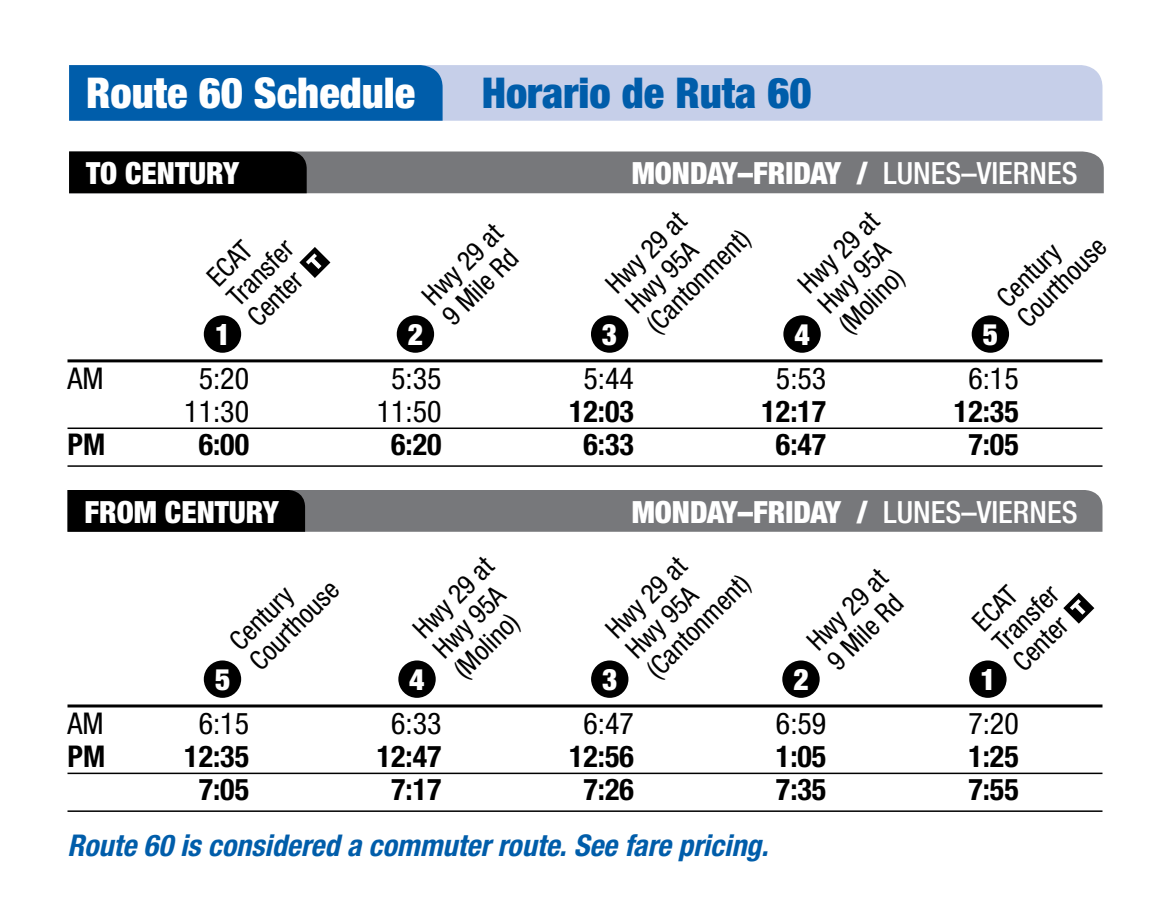
<style>
.page{position:relative;width:1170px;height:900px;background:#fff}
.page>*{position:absolute;margin:0;border:0;box-sizing:border-box;transform-origin:0 0}
.t1{font:900 42.5px "Helv Neue Cond";color:#fff}
.t2{font:900 42.5px "Helv Neue Cond";color:#005daa}
.t3{font:900 30.5px "Helv Neue Cond";color:#fff}
.t4{font:700 30px "Helv Neue Cond Bd";color:#000}
.t5{font:30px "Helv Neue Cond";color:#000}
.t6{font:italic 700 condensed 30px "Helvetica Neue";color:#005daa}
.t7{font:900 29.75px "Helv Neue Cond";color:#fff}
.t8{font:27px "Helv Neue Cond";color:#000}
.s1{font-family:"Helv Neue Cond Med";font-weight:500}
</style>
<div class="page">
<div style="left:443px;top:65px;width:659px;height:56px;background:#c6cfe9"></div>
<div style="left:69px;top:65px;width:374px;height:56px;background:#005daa"></div>
<div style="left:307px;top:151px;width:797px;height:42px;background:#77787b"></div>
<div style="left:69px;top:151px;width:238px;height:42px;background:#000"></div>
<div style="left:591px;top:315px;width:37px;height:38px;background:#000;border-radius:50%"></div>
<div style="left:591px;top:660px;width:37px;height:38px;background:#000;border-radius:50%"></div>
<div style="left:783px;top:315px;width:38px;height:38px;background:#000;border-radius:50%"></div>
<div style="left:398px;top:660px;width:38px;height:38px;background:#000;border-radius:50%"></div>
<div style="left:397px;top:315px;width:37px;height:38px;background:#000;border-radius:50%"></div>
<div style="left:782px;top:660px;width:38px;height:38px;background:#000;border-radius:50%"></div>
<div style="left:204px;top:660px;width:37px;height:38px;background:#000;border-radius:50%"></div>
<div style="left:972px;top:315px;width:37px;height:38px;background:#000;border-radius:50%"></div>
<hr style="left:68px;top:704px;width:1035px;height:3px;background:#000">
<hr style="left:68px;top:359px;width:1035px;height:3px;background:#000">
<hr style="left:68px;top:773px;width:1035px;height:1px;background:#000">
<hr style="left:68px;top:428px;width:1035px;height:1px;background:#000">
<hr style="left:68px;top:810px;width:1035px;height:2px;background:#000">
<hr style="left:68px;top:465px;width:1035px;height:2px;background:#000">
<div style="left:305px;top:490px;width:797px;height:42px;background:#77787b"></div>
<div style="left:68px;top:490px;width:237px;height:42px;background:#000"></div>
<div style="left:204px;top:315px;width:37px;height:38px;background:#000;border-radius:50%"></div>
<svg style="left:299px;top:247px;width:31px;height:31px"></svg>
<div style="left:969px;top:660px;width:38px;height:38px;background:#000;border-radius:50%"></div>
<svg style="left:1063px;top:593px;width:31px;height:31px"></svg>
<p class="t1" style="left:86px;top:67px;width:331px">Route 60 Schedule</p>
<p class="t2" style="left:482px;top:67px;width:332px">Horario de Ruta 60</p>
<p class="t3" style="left:86px;top:155px;width:154px">TO CENTURY</p>
<p class="t3" style="left:632px;top:155px;width:447px">MONDAY–FRIDAY / <span class="s1">LUNES–VIERNES</span></p>
<p class="t5" style="left:68px;top:361px;width:38px">AM</p>
<p class="t4" style="left:68px;top:426px;width:39px">PM</p>
<p class="t8" style="left:201px;top:270px;width:53px;rotate:-45deg">ECAT</p>
<p class="t8" style="left:221px;top:290px;width:82px;rotate:-45deg">Transfer</p>
<p class="t8" style="left:241px;top:310px;width:67px;rotate:-45deg">Center</p>
<p class="t7" style="left:215px;top:316px;width:17px">1</p>
<p class="t5" style="left:199px;top:361px;width:52px">5:20</p>
<p class="t5" style="left:184px;top:394px;width:66px">11:30</p>
<p class="t4" style="left:199px;top:426px;width:52px">6:00</p>
<p class="t8" style="left:416px;top:289px;width:103px;rotate:-45deg">Hwy 29 at</p>
<p class="t8" style="left:436px;top:309px;width:96px;rotate:-45deg">9 Mile Rd</p>
<p class="t7" style="left:408px;top:316px;width:17px">2</p>
<p class="t5" style="left:391px;top:361px;width:52px">5:35</p>
<p class="t5" style="left:377px;top:394px;width:66px">11:50</p>
<p class="t4" style="left:391px;top:426px;width:52px">6:20</p>
<p class="t8" style="left:599px;top:277px;width:103px;rotate:-45deg">Hwy 29 at</p>
<p class="t8" style="left:640px;top:317px;width:135px;rotate:-45deg">(Cantonment)</p>
<p class="t8" style="left:619px;top:297px;width:90px;rotate:-45deg">Hwy 95A</p>
<p class="t7" style="left:602px;top:316px;width:17px">3</p>
<p class="t8" style="left:792px;top:277px;width:103px;rotate:-45deg">Hwy 29 at</p>
<p class="t8" style="left:812px;top:297px;width:90px;rotate:-45deg">Hwy 95A</p>
<p class="t8" style="left:832px;top:317px;width:81px;rotate:-45deg">(Molino)</p>
<p class="t7" style="left:794px;top:316px;width:17px">4</p>
<p class="t5" style="left:584px;top:361px;width:52px">5:44</p>
<p class="t4" style="left:569px;top:393px;width:66px">12:03</p>
<p class="t4" style="left:584px;top:426px;width:52px">6:33</p>
<p class="t5" style="left:776px;top:361px;width:52px">5:53</p>
<p class="t4" style="left:762px;top:393px;width:66px">12:17</p>
<p class="t4" style="left:776px;top:426px;width:52px">6:47</p>
<p class="t8" style="left:1011px;top:311px;width:115px;rotate:-45deg">Courthouse</p>
<p class="t8" style="left:991px;top:291px;width:79px;rotate:-45deg">Century</p>
<p class="t7" style="left:983px;top:316px;width:17px">5</p>
<p class="t5" style="left:968px;top:361px;width:52px">6:15</p>
<p class="t4" style="left:954px;top:393px;width:66px">12:35</p>
<p class="t4" style="left:968px;top:426px;width:52px">7:05</p>
<p class="t3" style="left:84px;top:493px;width:196px">FROM CENTURY</p>
<p class="t3" style="left:632px;top:493px;width:447px">MONDAY–FRIDAY / <span class="s1">LUNES–VIERNES</span></p>
<p class="t5" style="left:68px;top:706px;width:38px">AM</p>
<p class="t4" style="left:68px;top:738px;width:39px">PM</p>
<p class="t8" style="left:243px;top:654px;width:115px;rotate:-45deg">Courthouse</p>
<p class="t8" style="left:223px;top:634px;width:79px;rotate:-45deg">Century</p>
<p class="t7" style="left:215px;top:661px;width:17px">5</p>
<p class="t5" style="left:199px;top:706px;width:52px">6:15</p>
<p class="t4" style="left:184px;top:738px;width:66px">12:35</p>
<p class="t4" style="left:199px;top:771px;width:52px">7:05</p>
<p class="t8" style="left:407px;top:622px;width:103px;rotate:-45deg">Hwy 29 at</p>
<p class="t8" style="left:427px;top:642px;width:90px;rotate:-45deg">Hwy 95A</p>
<p class="t8" style="left:447px;top:662px;width:81px;rotate:-45deg">(Molino)</p>
<p class="t7" style="left:409px;top:661px;width:17px">4</p>
<p class="t5" style="left:391px;top:706px;width:52px">6:33</p>
<p class="t4" style="left:377px;top:738px;width:66px">12:47</p>
<p class="t4" style="left:391px;top:771px;width:52px">7:17</p>
<p class="t8" style="left:599px;top:622px;width:103px;rotate:-45deg">Hwy 29 at</p>
<p class="t8" style="left:640px;top:662px;width:135px;rotate:-45deg">(Cantonment)</p>
<p class="t8" style="left:620px;top:642px;width:90px;rotate:-45deg">Hwy 95A</p>
<p class="t7" style="left:602px;top:661px;width:17px">3</p>
<p class="t5" style="left:584px;top:706px;width:52px">6:47</p>
<p class="t4" style="left:569px;top:738px;width:66px">12:56</p>
<p class="t4" style="left:584px;top:771px;width:52px">7:26</p>
<p class="t8" style="left:801px;top:634px;width:103px;rotate:-45deg">Hwy 29 at</p>
<p class="t8" style="left:821px;top:654px;width:96px;rotate:-45deg">9 Mile Rd</p>
<p class="t7" style="left:794px;top:661px;width:17px">2</p>
<p class="t5" style="left:776px;top:706px;width:52px">6:59</p>
<p class="t4" style="left:776px;top:738px;width:52px">1:05</p>
<p class="t4" style="left:776px;top:771px;width:52px">7:35</p>
<p class="t6" style="left:68px;top:827px;width:702px">Route 60 is considered a commuter route. See fare pricing.</p>
<p class="t8" style="left:966px;top:615px;width:53px;rotate:-45deg">ECAT</p>
<p class="t8" style="left:986px;top:635px;width:82px;rotate:-45deg">Transfer</p>
<p class="t8" style="left:1006px;top:655px;width:67px;rotate:-45deg">Center</p>
<p class="t7" style="left:980px;top:661px;width:17px">1</p>
<p class="t5" style="left:968px;top:706px;width:52px">7:20</p>
<p class="t4" style="left:968px;top:738px;width:52px">1:25</p>
<p class="t4" style="left:968px;top:771px;width:52px">7:55</p>
</div>
